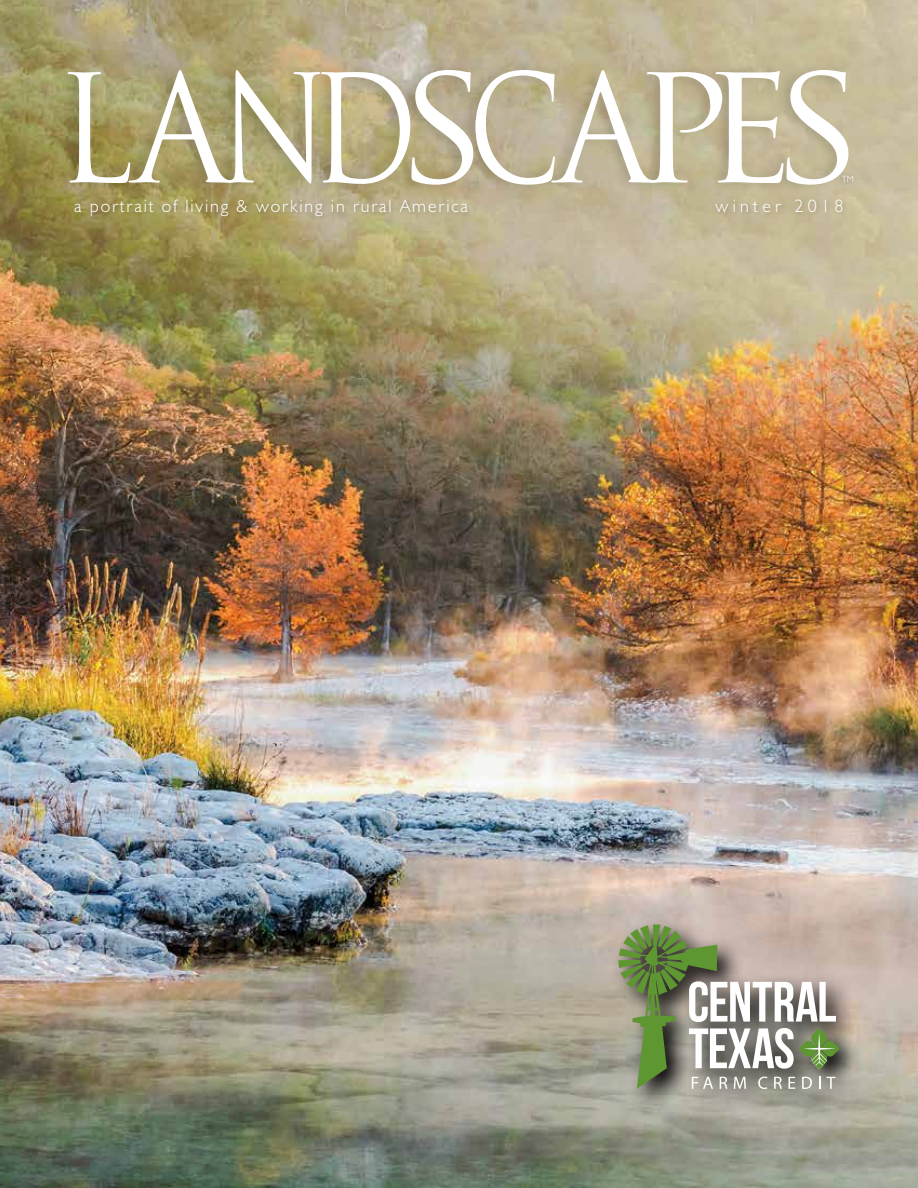
<style>
.page{position:relative;width:918px;height:1188px;background:#fff}
.page>*{position:absolute;margin:0;border:0;box-sizing:border-box;transform-origin:0 0}
.t1{font:146.25px "Trajan Pro";letter-spacing:-.13em;color:#fff;scale:.9 1}
.t2{font:146.25px "Trajan Pro";letter-spacing:-.13em;color:#fff;scale:1.1 1}
.t3{font:300 18px "Humanist 521 BT";letter-spacing:.105em;color:#fff}
.t4{font:300 18px "Humanist 521 BT";letter-spacing:.24em;color:#fff}
.t5{font:300 9px "Humanist 521 BT";color:#fff}
</style>
<div class="page">
<img style="left:0;top:0;width:918px;height:1188px">
<div style="left:73px;top:198px;width:774px;height:23px;background:#000;opacity:.2"></div>
<div style="left:52px;top:61px;width:799px;height:133px;background:#000;opacity:.15"></div>
<div style="left:835px;top:170px;width:23px;height:19px;background:#c3b99b"></div>
<svg style="left:610px;top:916px;width:255px;height:200px;background:#b3ab9f"></svg>
<svg style="left:618px;top:924px;width:222px;height:165px;background:#9c9e89"></svg>
<h1 class="t1" style="left:56px;top:36px;width:823px">LANDSCAPE</h1>
<p class="t3" style="left:74px;top:195px;width:395px">a portrait of living &amp; working in rural America</p>
<p class="t4" style="left:716px;top:195px;width:130px">winter 2018</p>
<h1 class="t2" style="left:771px;top:36px;width:85px">S</h1>
<p class="t5" style="left:842px;top:174px;width:14px">TM</p>
</div>
